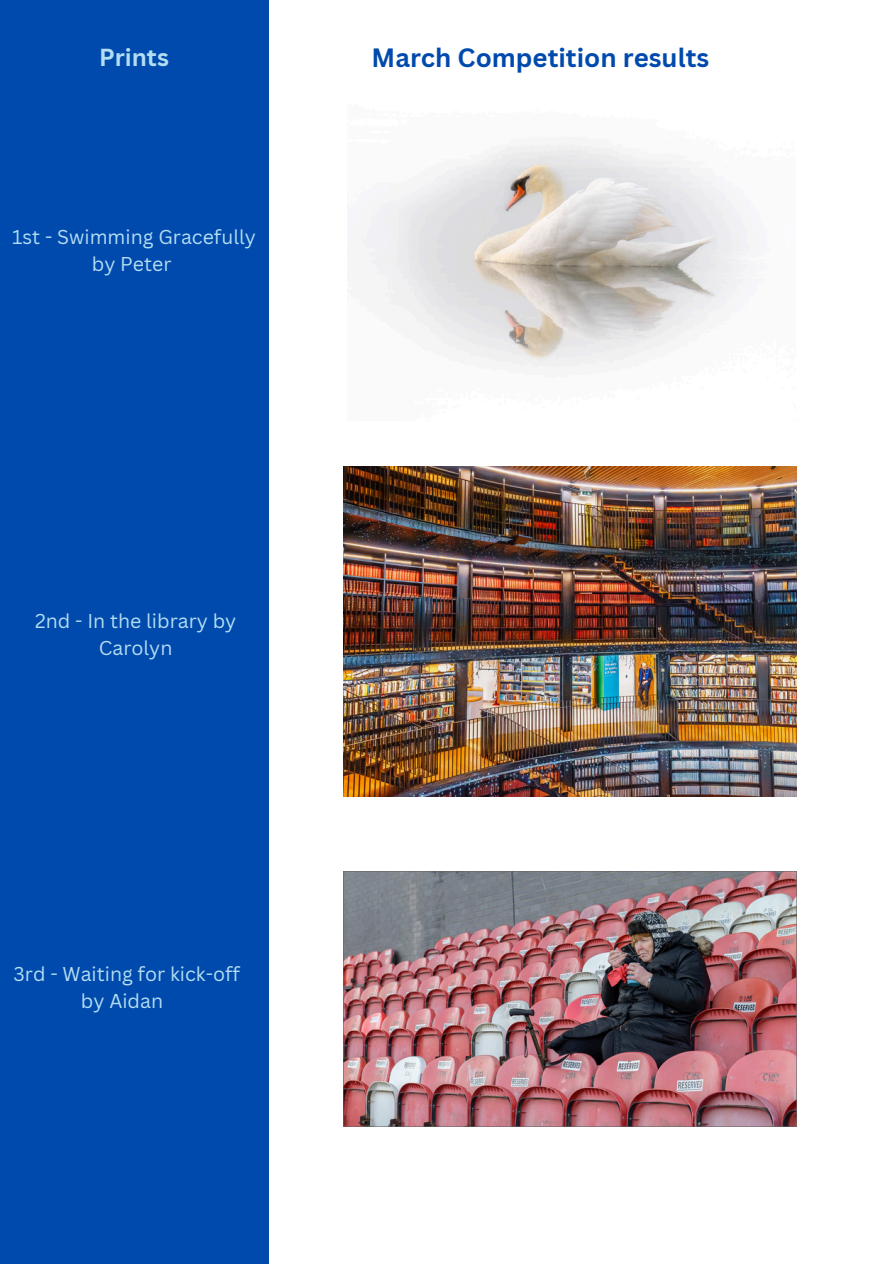
<style>
.page{position:relative;width:894px;height:1264px;background:#fff}
.page>*{position:absolute;margin:0;border:0;box-sizing:border-box;transform-origin:0 0}
.t1{font:700 25.8px "Canva Sans";color:#004aad}
.t2{font:700 24px "Canva Sans";color:#b3ddf2}
.t3{font:19.5px/27px "Canva Sans";color:#b3ddf2;text-align:center}
</style>
<div class="page">
<div style="left:0;top:0;width:268px;height:1263px;background:#004aad"></div>
<img style="left:343px;top:466px;width:453px;height:330px">
<img style="left:357px;top:141px;width:395px;height:227px">
<img style="left:343px;top:872px;width:453px;height:254px">
<h1 class="t2" style="left:99px;top:41px;width:71px">Prints</h1>
<p class="t1" style="left:371px;top:40px;width:339px">March Competition results</p>
<p class="t3" style="left:12px;top:223px;width:245px">1st - Swimming Gracefully by Peter</p>
<p class="t3" style="left:35px;top:607px;width:202px">2nd - In the library by<br>Carolyn</p>
<h1 class="t3" style="left:14px;top:960px;width:228px">3rd - Waiting for kick-off by Aidan</h1>
</div>
